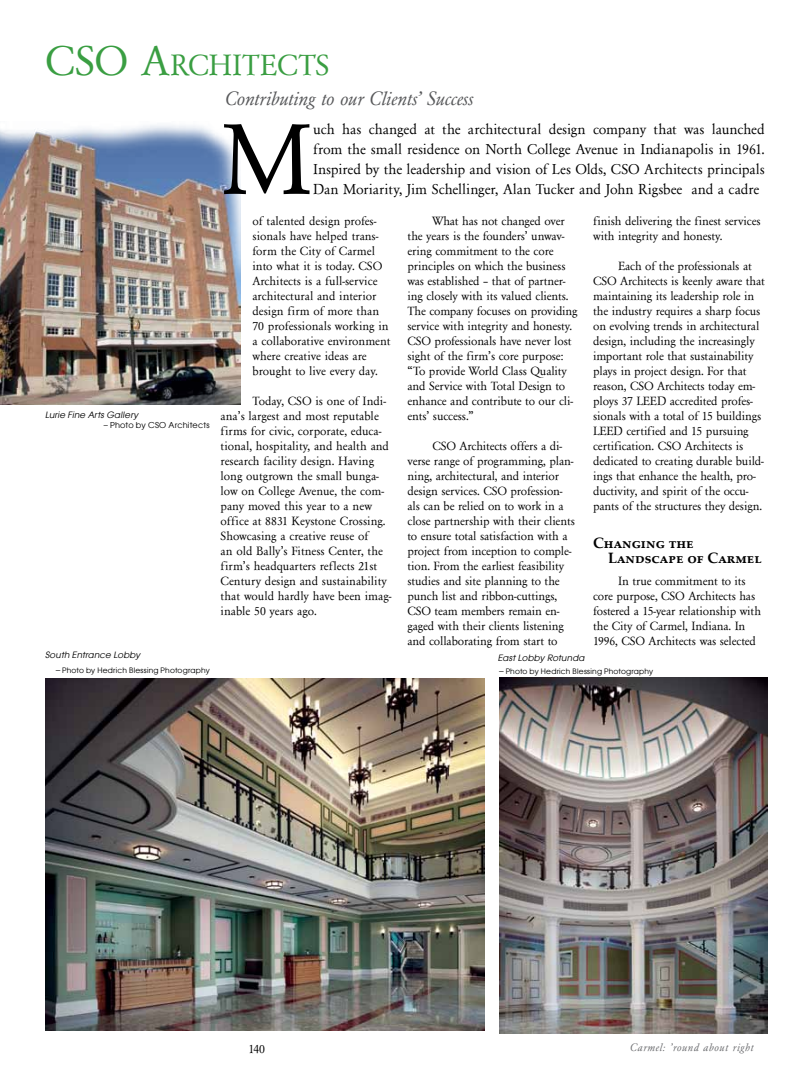
<style>
.page{position:relative;width:810px;height:1080px;background:#fff}
.page>*{position:absolute;margin:0;border:0;box-sizing:border-box;transform-origin:0 0}
.t1{font:105px "Garamond";color:#000}
.t2{font:30.62px "Garamond";letter-spacing:-.01em;color:#3a9e42}
.t3{font:italic 20px "Garamond";letter-spacing:-.01em;color:#58595b}
.t4{font:15px/20px "Garamond";color:#000;text-align:justify}
.t5{font:700 15px/15px "Palatino Linotype";color:#000}
.t6{font:12.5px/15px "Garamond";letter-spacing:-.01em;color:#000}
.t7{font:italic 11.25px "Garamond";letter-spacing:.05em;color:#6d6e71}
.t8{font:italic 8.75px "Atlanta";letter-spacing:.025em;color:#000}
.t9{font:8.12px "Atlanta";letter-spacing:.02em;color:#000}
.t10{font:7.5px "Atlanta";letter-spacing:.025em;color:#000}
.s1{font-size:43.75px}
.s2{font-style:italic;font-size:8.75px}
</style>
<div class="page">
<img style="left:45px;top:678px;width:439px;height:353px">
<img style="left:499px;top:678px;width:268px;height:356px">
<img style="left:0;top:125px;width:240px;height:280px">
<h2 class="t2" style="left:45px;top:48px;width:284px"><span class="s1">CSO A</span>RCHITECTS</h2>
<h3 class="t3" style="left:225px;top:87px;width:250px">Contributing to our Clients’ Success</h3>
<h1 class="t1" style="left:221px;top:102px;width:94px">M</h1>
<p class="t4" style="left:313px;top:120px;width:453px">uch has changed at the architectural design company that was launched from the small residence on North College Avenue in Indianapolis in 1961.<br>Inspired by the leadership and vision of Les Olds, CSO Architects principals Dan Moriarity, Jim Schellinger, Alan Tucker and John Rigsbee and a cadre</p>
<p class="t8" style="left:45px;top:409px;width:95px">Lurie Fine Arts Gallery</p>
<p class="t9" style="left:104px;top:419px;width:107px">– Photo by CSO Architects</p>
<p class="t6" style="left:252px;top:214px;width:140px">of talented design profes&shy;sionals have helped trans&shy;form the City of Carmel into what it is today. CSO<br>Architects is a full-service architectural and interior design firm of more than<br>70 professionals working in a collaborative environment where creative ideas are brought to live every day.</p>
<p class="t6" style="left:221px;top:394px;width:172px;text-indent:32px">Today, CSO is one of Indi&shy;ana’s largest and most reputable firms for civic, corporate, educa&shy;tional, hospitality, and health and research facility design. Having long outgrown the small bunga&shy;low on College Avenue, the com&shy;pany moved this year to a new office at 8831 Keystone Crossing.<br>Showcasing a creative reuse of<br>an old Bally’s Fitness Center, the firm’s headquarters reflects 21st<br>Century design and sustainability that would hardly have been imag&shy;inable 50 years ago.</p>
<p class="t6" style="left:408px;top:214px;width:172px;text-indent:25px">What has not changed over the years is the founders’ unwav&shy;ering commitment to the core principles on which the business was established – that of partner&shy;ing closely with its valued clients.<br>The company focuses on providing service with integrity and honesty.<br>CSO professionals have never lost sight of the firm’s core purpose: “To provide World Class Quality and Service with Total Design to enhance and contribute to our cli&shy;ents’ success.”</p>
<p class="t6" style="left:408px;top:439px;width:169px;text-indent:25px">CSO Architects offers a di&shy;verse range of programming, plan&shy;ning, architectural, and interior design services. CSO profession&shy;als can be relied on to work in a close partnership with their clients to ensure total satisfaction with a project from inception to comple&shy;tion. From the earliest feasibility studies and site planning to the punch list and ribbon-cuttings, CSO team members remain en&shy;gaged with their clients listening and collaborating from start to</p>
<p class="t6" style="left:593px;top:214px;width:169px">finish delivering the finest services with integrity and honesty.</p>
<p class="t6" style="left:593px;top:259px;width:173px;text-indent:25px">Each of the professionals at CSO Architects is keenly aware that maintaining its leadership role in the industry requires a sharp focus on evolving trends in architectural design, including the increasingly important role that sustainability plays in project design. For that reason, CSO Architects today em&shy;ploys 37 LEED accredited profes&shy;sionals with a total of 15 buildings LEED certified and 15 pursuing certification. CSO Architects is dedicated to creating durable build&shy;ings that enhance the health, pro&shy;ductivity, and spirit of the occu&shy;pants of the structures they design.</p>
<p class="t5" style="left:608px;top:534px;width:155px;text-indent:-15px">Changing the<br>Landscape of Carmel</p>
<p class="t6" style="left:593px;top:574px;width:170px;text-indent:25px">In true commitment to its core purpose, CSO Architects has fostered a 15-year relationship with the City of Carmel, Indiana. In<br>1996, CSO Architects was selected</p>
<p class="t8" style="left:45px;top:649px;width:97px">South Entrance Lobby</p>
<p class="t10" style="left:55px;top:665px;width:156px"><span class="s2">–</span> Photo by Hedrich Blessing Photography</p>
<p class="t10" style="left:499px;top:666px;width:156px"><span class="s2">–</span> Photo by Hedrich Blessing Photography</p>
<p class="t8" style="left:498px;top:651px;width:88px">East Lobby Rotunda</p>
<p class="t6" style="left:248px;top:1042px;width:18px">140</p>
<p class="t7" style="left:630px;top:1041px;width:125px">Carmel: ’round about right</p>
</div>
